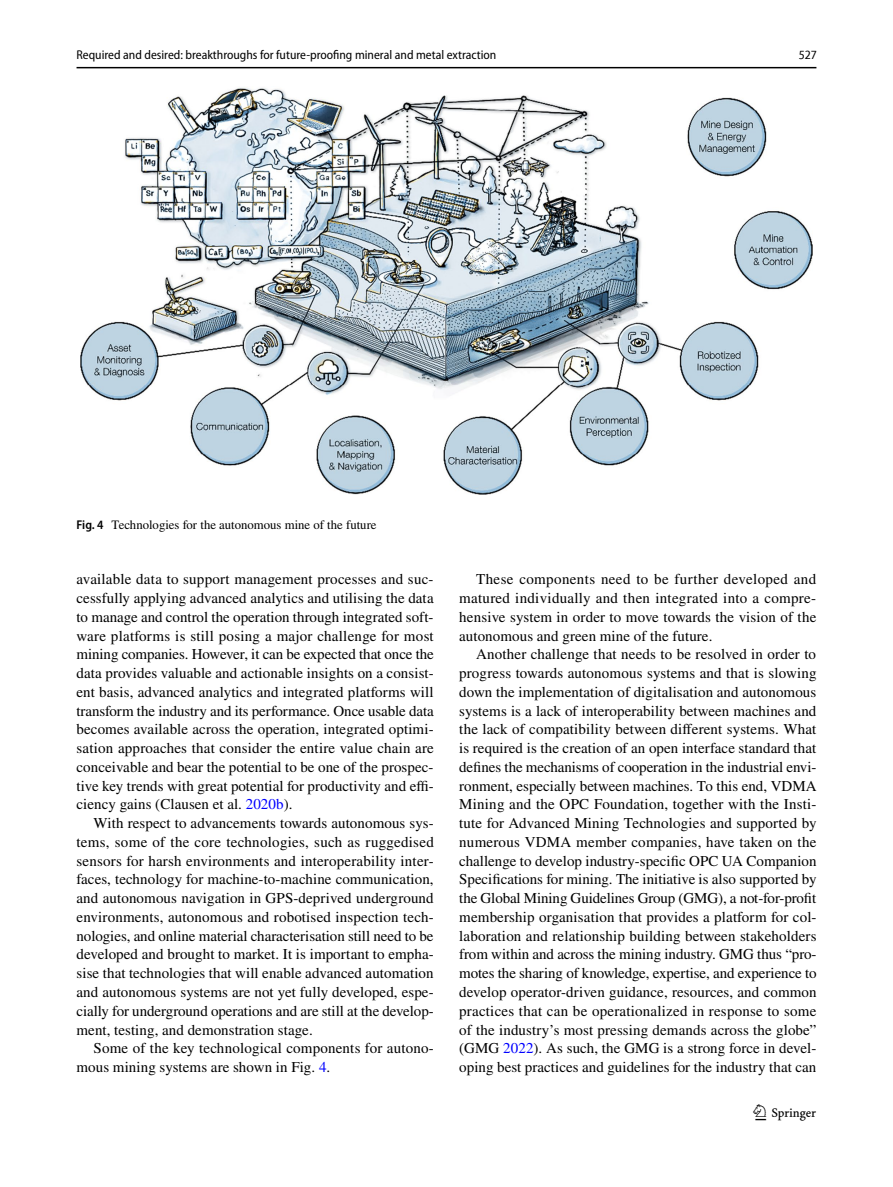
<style>
.page{position:relative;width:893px;height:1187px;background:#fff}
.page>*{position:absolute;margin:0;border:0;box-sizing:border-box;transform-origin:0 0}
.t1{font:22.5px "Springnew Regular 3";color:#000}
.t2{font:15px/18.8px "STIX";letter-spacing:.005em;color:#000;text-align:justify}
.t3{font:semi-condensed 12.75px "Myriad Pro";color:#000}
.t4{font:12.75px "STIX";color:#000}
.t5{font:12.75px "Myriad Pro Unic Semi Condensed 2";color:#000}
.s1{font-family:"Myriad Pro";font-weight:600;font-stretch:semi-condensed}
.s2{color:#00f}
</style>
<div class="page">
<hr style="left:77px;top:67px;width:739px;height:1px;background:#000">
<img style="left:81px;top:87px;width:731px;height:407px">
<p class="t3" style="left:77px;top:48px;width:421px">Required and desired: breakthroughs for future‑proofing mineral and metal extraction</p>
<p class="t4" style="left:77px;top:516px;width:301px"><span class="s1">Fig. 4</span> Technologies for the autonomous mine of the future</p>
<p class="t5" style="left:799px;top:50px;width:20px">527</p>
<p class="t2" style="left:77px;top:571px;width:359px">available data to support management processes and suc&shy;cessfully applying advanced analytics and utilising the data to manage and control the operation through integrated soft&shy;ware platforms is still posing a major challenge for most mining companies. However, it can be expected that once the data provides valuable and actionable insights on a consist&shy;ent basis, advanced analytics and integrated platforms will transform the industry and its performance. Once usable data becomes available across the operation, integrated optimi&shy;sation approaches that consider the entire value chain are conceivable and bear the potential to be one of the prospec&shy;tive key trends with great potential for productivity and effi&shy;ciency gains (Clausen et al. <span class="s2">2020b</span>).</p>
<p class="t2" style="left:77px;top:814px;width:359px;text-indent:17px">With respect to advancements towards autonomous sys&shy;tems, some of the core technologies, such as ruggedised sensors for harsh environments and interoperability inter&shy;faces, technology for machine-to-machine communication, and autonomous navigation in GPS-deprived underground environments, autonomous and robotised inspection tech&shy;nologies, and online material characterisation still need to be developed and brought to market. It is important to empha&shy;sise that technologies that will enable advanced automation and autonomous systems are not yet fully developed, espe&shy;cially for underground operations and are still at the develop&shy;ment, testing, and demonstration stage.</p>
<p class="t2" style="left:77px;top:1039px;width:359px;text-indent:17px">Some of the key technological components for autono&shy;mous mining systems are shown in Fig. <span class="s2">4</span>.</p>
<p class="t2" style="left:459px;top:571px;width:359px;text-indent:17px">These components need to be further developed and matured individually and then integrated into a compre&shy;hensive system in order to move towards the vision of the autonomous and green mine of the future.</p>
<p class="t2" style="left:459px;top:646px;width:359px;text-indent:17px">Another challenge that needs to be resolved in order to progress towards autonomous systems and that is slowing down the implementation of digitalisation and autonomous systems is a lack of interoperability between machines and the lack of compatibility between different systems. What is required is the creation of an open interface standard that defines the mechanisms of cooperation in the industrial envi&shy;ronment, especially between machines. To this end, VDMA Mining and the OPC Foundation, together with the Insti&shy;tute for Advanced Mining Technologies and supported by numerous VDMA member companies, have taken on the challenge to develop industry-specific OPC UA Companion Specifications for mining. The initiative is also supported by the Global Mining Guidelines Group (GMG), a not-for-profit membership organisation that provides a platform for col&shy;laboration and relationship building between stakeholders from within and across the mining industry. GMG thus “pro&shy;motes the sharing of knowledge, expertise, and experience to develop operator-driven guidance, resources, and common practices that can be operationalized in response to some of the industry’s most pressing demands across the globe” (GMG <span class="s2">2022</span>). As such, the GMG is a strong force in devel&shy;oping best practices and guidelines for the industry that can</p>
<h1 class="t1" style="left:755px;top:1104px;width:62px">1 3</h1>
</div>
